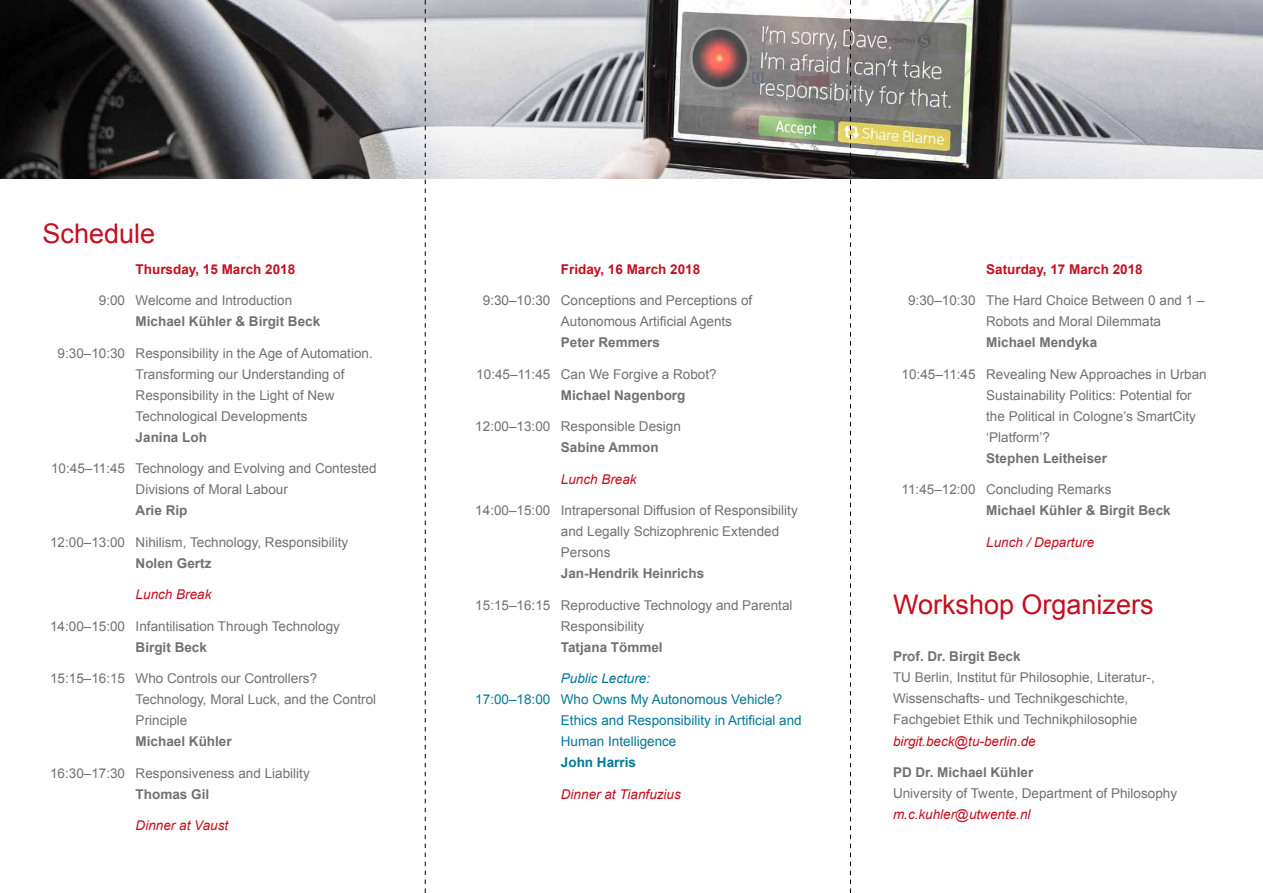
<style>
.page{position:relative;width:1263px;height:893px;background:#fff}
.page>*{position:absolute;margin:0;border:0;box-sizing:border-box;transform-origin:0 0}
.t1{font:27px "Arial";color:#c50e1f}
.t2{font:13.5px/21px "Arial";color:#707172}
.t3{font:700 13.5px "Arial";color:#707172}
.t4{font:italic 13.5px "Arial";color:#c50e1f}
.t5{font:13.5px/21px "Arial";color:#00799a}
.t6{font:700 13.5px "Arial";color:#c50e1f}
.t7{font:italic 13.5px "Arial";color:#00799a}
.t8{font:700 13.5px "Arial";color:#00799a}
</style>
<div class="page">
<img style="left:851px;top:0;width:412px;height:179px">
<img style="left:0;top:0;width:850px;height:179px">
<svg style="left:425px;top:0;width:1px;height:893px"></svg>
<svg style="left:850px;top:0;width:1px;height:893px"></svg>
<h1 class="t1" style="left:43px;top:215px;width:114px">Schedule</h1>
<p class="t6" style="left:136px;top:260px;width:161px">Thursday, 15 March 2018</p>
<p class="t2" style="left:99px;top:290px;width:195px">9:00 Welcome and Introduction</p>
<p class="t3" style="left:136px;top:312px;width:186px">Michael Kühler &amp; Birgit Beck</p>
<p class="t2" style="left:136px;top:342px;width:239px;text-indent:-78px">9:30–10:30 Responsibility in the Age of Automation.<br>Transforming our Understanding of Responsibility in the Light of New Technological Developments</p>
<p class="t3" style="left:136px;top:428px;width:73px">Janina Loh</p>
<p class="t2" style="left:51px;top:458px;width:327px;text-align:center">10:45–11:45 Technology and Evolving and Contested<br>Divisions of Moral Labour</p>
<p class="t3" style="left:136px;top:501px;width:53px">Arie Rip</p>
<p class="t2" style="left:50px;top:531px;width:300px">12:00–13:00 Nihilism, Technology, Responsibility</p>
<p class="t3" style="left:136px;top:554px;width:77px">Nolen Gertz</p>
<p class="t4" style="left:136px;top:586px;width:77px">Lunch Break</p>
<p class="t2" style="left:50px;top:615px;width:291px">14:00–15:00 Infantilisation Through Technology</p>
<p class="t3" style="left:136px;top:638px;width:73px">Birgit Beck</p>
<p class="t2" style="left:136px;top:668px;width:242px;text-indent:-86px">15:15–16:15 Who Controls our Controllers?<br>Technology, Moral Luck, and the Control<br>Principle</p>
<p class="t3" style="left:136px;top:732px;width:98px">Michael Kühler</p>
<p class="t2" style="left:50px;top:762px;width:261px">16:30–17:30 Responsiveness and Liability</p>
<p class="t3" style="left:136px;top:785px;width:75px">Thomas Gil</p>
<p class="t4" style="left:136px;top:817px;width:94px">Dinner at Vaust</p>
<p class="t6" style="left:561px;top:260px;width:141px">Friday, 16 March 2018</p>
<p class="t2" style="left:561px;top:290px;width:193px;text-indent:-78px">9:30–10:30 Conceptions and Perceptions of<br>Autonomous Artificial Agents</p>
<p class="t3" style="left:561px;top:333px;width:101px">Peter Remmers</p>
<p class="t2" style="left:476px;top:363px;width:242px">10:45–11:45 Can We Forgive a Robot?</p>
<p class="t3" style="left:561px;top:386px;width:126px">Michael Nagenborg</p>
<p class="t2" style="left:475px;top:416px;width:207px">12:00–13:00 Responsible Design</p>
<p class="t3" style="left:561px;top:438px;width:99px">Sabine Ammon</p>
<p class="t4" style="left:561px;top:470px;width:77px">Lunch Break</p>
<p class="t2" style="left:561px;top:500px;width:238px;text-indent:-86px">14:00–15:00 Intrapersonal Diffusion of Responsibility and Legally Schizophrenic Extended<br>Persons</p>
<p class="t3" style="left:561px;top:564px;width:145px">Jan-Hendrik Heinrichs</p>
<p class="t2" style="left:561px;top:594px;width:233px;text-indent:-86px">15:15–16:15 Reproductive Technology and Parental<br>Responsibility</p>
<p class="t3" style="left:561px;top:638px;width:103px">Tatjana Tömmel</p>
<p class="t5" style="left:475px;top:689px;width:77px">17:00–18:00</p>
<p class="t7" style="left:561px;top:670px;width:91px">Public Lecture:</p>
<p class="t5" style="left:561px;top:689px;width:242px">Who Owns My Autonomous Vehicle?<br>Ethics and Responsibility in Artificial and<br>Human Intelligence</p>
<p class="t8" style="left:561px;top:753px;width:77px">John Harris</p>
<p class="t4" style="left:561px;top:785px;width:121px">Dinner at Tianfuzius</p>
<p class="t6" style="left:986px;top:260px;width:158px">Saturday, 17 March 2018</p>
<p class="t2" style="left:986px;top:290px;width:220px;text-indent:-78px">9:30–10:30 The Hard Choice Between 0 and 1 ‒<br>Robots and Moral Dilemmata</p>
<p class="t3" style="left:986px;top:333px;width:113px">Michael Mendyka</p>
<p class="t2" style="left:986px;top:364px;width:222px;text-indent:-85px">10:45–11:45 Revealing New Approaches in Urban Sustainability Politics: Potential for the Political in Cologne’s SmartCity ‘Platform’?</p>
<p class="t3" style="left:986px;top:449px;width:122px">Stephen Leitheiser</p>
<p class="t2" style="left:901px;top:479px;width:211px">11:45–12:00 Concluding Remarks</p>
<p class="t3" style="left:986px;top:501px;width:186px">Michael Kühler &amp; Birgit Beck</p>
<p class="t4" style="left:986px;top:533px;width:110px">Lunch / Departure</p>
<h1 class="t1" style="left:893px;top:587px;width:262px">Workshop Organizers</h1>
<p class="t3" style="left:893px;top:648px;width:129px">Prof. Dr. Birgit Beck</p>
<p class="t2" style="left:893px;top:667px;width:263px">TU Berlin, Institut für Philosophie, Literatur-,<br>Wissenschafts- und Technikgeschichte,<br>Fachgebiet Ethik und Technikphilosophie</p>
<p class="t4" style="left:893px;top:733px;width:144px">birgit.beck@tu-berlin.de</p>
<p class="t3" style="left:893px;top:763px;width:142px">PD Dr. Michael Kühler</p>
<p class="t2" style="left:893px;top:783px;width:286px">University of Twente, Department of Philosophy</p>
<p class="t4" style="left:893px;top:805px;width:139px">m.c.kuhler@utwente.nl</p>
</div>
